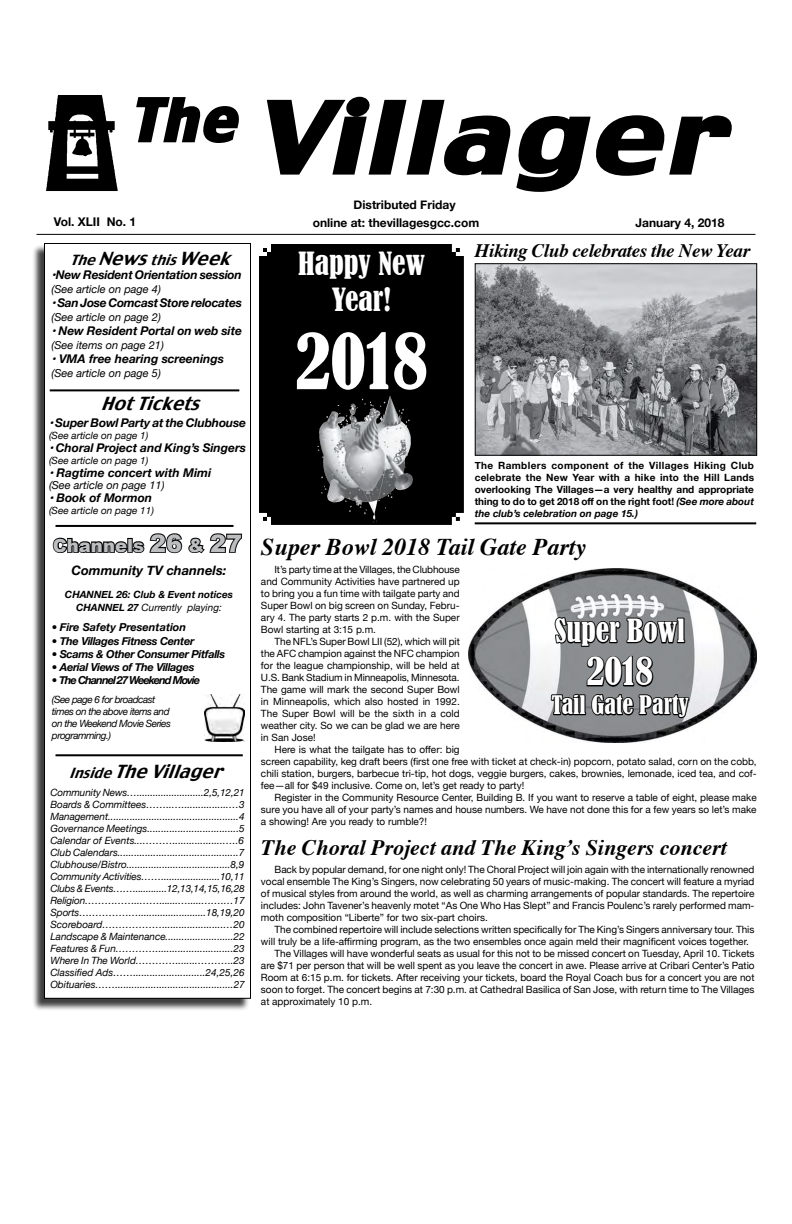
<style>
.page{position:relative;width:792px;height:1224px;background:#fff}
.page>*{position:absolute;margin:0;border:0;box-sizing:border-box;transform-origin:0 0}
.t1{font:italic 96px "Charcoal";color:#000;scale:1.2 1}
.t2{font:condensed 72px "Bernard";color:#fff}
.t3{font:italic 56px "Charcoal";color:#000}
.t4{font:condensed 36px "Bernard";color:#fff}
.t5{font:condensed 30px/36px "Bernard";color:#fff;text-align:center}
.t6{font:italic 700 24px "Times";color:#000}
.t7{font:condensed 24px "Bernard";color:#fff}
.t8{font:italic 700 22px "Times";color:#000}
.t9{font:italic 700 19px "Times";letter-spacing:-.02em;color:#000}
.t10{font:italic 18px "Charcoal";color:#000}
.t11{font:900 18px "Arial";color:#bcbec0}
.t12{font:italic 700 13px "Helvetica Neue";color:#000}
.t13{font:italic 700 12px "Helvetica Neue";color:#000}
.t14{font:700 12px "Helvetica Neue";color:#000}
.t15{font:italic 700 12px "Helvetica Neue";letter-spacing:-.02em;color:#000}
.t16{font:italic 11px "Helvetica Neue";color:#000}
.t17{font:italic 700 11px "Helvetica Neue";letter-spacing:-.03em;color:#000}
.t18{font:italic 700 11px "Helvetica Neue";letter-spacing:-.09em;color:#000}
.t19{font:italic 700 11px "Helvetica Neue";color:#000}
.t20{font:10px/12px "Helvetica Neue";color:#000;text-align:justify}
.t21{font:italic 10px/12px "Helvetica Neue";letter-spacing:-.005em;color:#000;text-align:justify}
.t22{font:700 10px/12px "Helvetica Neue";color:#000;text-align:justify}
.t23{font:italic 10px/12px "Helvetica Neue";letter-spacing:-.05em;color:#000}
.t24{font:italic 700 10px/13px "Helvetica Neue";color:#000;text-align:center}
.s1{font-size:14px}
.s2{font-style:italic}
.s3{font-size:24px}
.s4{font-weight:400}
</style>
<div class="page">
<div style="left:32px;top:245px;width:217px;height:766px;background:#000;opacity:.75"></div>
<div style="left:44px;top:244px;width:206px;height:754px;background:#fff"></div>
<div style="left:44px;top:243px;width:207px;height:756px;border:1px solid #000"></div>
<img style="left:205px;top:694px;width:39px;height:47px">
<svg style="left:52px;top:533px;width:190px;height:21px"></svg>
<hr style="left:56px;top:754px;width:187px;height:2px;background:#000">
<hr style="left:56px;top:525px;width:178px;height:2px;background:#000">
<hr style="left:50px;top:389px;width:189px;height:2px;background:#000">
<hr style="left:36px;top:234px;width:720px;height:1px;background:#000">
<img style="left:46px;top:95px;width:72px;height:96px">
<svg style="left:266px;top:96px;width:466px;height:96px"></svg>
<svg style="left:136px;top:97px;width:103px;height:46px"></svg>
<svg style="left:259px;top:244px;width:205px;height:281px;background:#161616"></svg>
<img style="left:469px;top:568px;width:288px;height:162px">
<svg style="left:553px;top:603px;width:133px;height:45px;background:#727476"></svg>
<svg style="left:549px;top:655px;width:141px;height:88px;background:#717374"></svg>
<img style="left:338px;top:396px;width:52px;height:33px">
<img style="left:477px;top:265px;width:278px;height:189px">
<div style="left:475px;top:263px;width:282px;height:193px;border:1px solid #000"></div>
<hr style="left:475px;top:522px;width:281px;height:2px;background:#000">
<h3 class="t3" style="left:131px;top:84px;width:123px">The</h3>
<h1 class="t1" style="left:255px;top:75px;width:413px">Villager</h1>
<p class="t14" style="left:354px;top:195px;width:103px">Distributed Friday</p>
<p class="t14" style="left:54px;top:213px;width:84px">Vol. XLII No. 1</p>
<p class="t14" style="left:636px;top:213px;width:90px">January 4, 2018</p>
<h3 class="t5" style="left:298px;top:246px;width:128px">Happy New<br>Year!</h3>
<h2 class="t2" style="left:295px;top:320px;width:134px">2018</h2>
<p class="t14" style="left:313px;top:213px;width:168px">online at: thevillagesgcc.com</p>
<h3 class="t9" style="left:475px;top:233px;width:277px">Hiking Club celebrates the New Year</h3>
<h3 class="t10" style="left:70px;top:247px;width:170px"><span class="s1">The</span>News<span class="s1">this</span>Week</h3>
<p class="t13" style="left:52px;top:265px;width:192px">• New Resident Orientation session</p>
<p class="t16" style="left:52px;top:281px;width:111px">(See article on page 4)</p>
<p class="t15" style="left:52px;top:293px;width:192px">• San Jose Comcast Store relocates</p>
<p class="t16" style="left:52px;top:309px;width:111px">(See article on page 2)</p>
<p class="t13" style="left:52px;top:321px;width:192px">• New Resident Portal on web site</p>
<p class="t16" style="left:52px;top:337px;width:114px">(See items on page 21)</p>
<p class="t13" style="left:52px;top:349px;width:174px">• VMA free hearing screenings</p>
<p class="t16" style="left:52px;top:365px;width:111px">(See article on page 5)</p>
<h3 class="t10" style="left:101px;top:392px;width:108px">HotTickets</h3>
<p class="t13" style="left:49px;top:413px;width:199px">• Super Bowl Party at the Clubhouse</p>
<p class="t21" style="left:49px;top:430px;width:101px">(See article on page 1)</p>
<p class="t13" style="left:49px;top:438px;width:199px">• Choral Project and King’s Singers</p>
<p class="t21" style="left:49px;top:455px;width:101px">(See article on page 1)</p>
<p class="t13" style="left:49px;top:463px;width:164px">• Ragtime concert with Mimi</p>
<p class="t16" style="left:49px;top:478px;width:117px">(See article on page 11)</p>
<p class="t13" style="left:49px;top:488px;width:105px">• Book of Mormon</p>
<p class="t21" style="left:49px;top:505px;width:107px">(See article on page 11)</p>
<p class="t22" style="left:475px;top:460px;width:281px">The Ramblers component of the Villages Hiking Club celebrate the New Year with a hike into the Hill Lands overlooking The Villages—a very healthy and appropriate thing to do to get 2018 off on the right foot! <span class="s2">(See more about the club’s celebration on page 15.)</span></p>
<h3 class="t11" style="left:53px;top:532px;width:191px">Channels <span class="s3">26</span> &amp; <span class="s3">27</span></h3>
<h3 class="t12" style="left:72px;top:560px;width:156px">Community TV channels:</h3>
<p class="t24" style="left:65px;top:588px;width:169px">CHANNEL 26: Club &amp; Event notices<br>CHANNEL 27 <span class="s4">Currently playing:</span></p>
<p class="t19" style="left:52px;top:619px;width:136px"><span class="s4">•</span> Fire Safety Presentation</p>
<p class="t17" style="left:52px;top:632px;width:144px"><span class="s4">•</span> The Villages Fitness Center</p>
<p class="t17" style="left:52px;top:645px;width:175px"><span class="s4">•</span> Scams &amp; Other Consumer Pitfalls</p>
<p class="t17" style="left:52px;top:658px;width:144px"><span class="s4">•</span> Aerial Views of The Villages</p>
<p class="t18" style="left:52px;top:672px;width:150px"><span class="s4">•</span> The Channel 27 Weekend Movie</p>
<p class="t23" style="left:52px;top:694px;width:121px">(See page 6 for broadcast times on the above items and on the Weekend Movie Series programming.)</p>
<h3 class="t10" style="left:69px;top:760px;width:163px"><span class="s1">Inside</span>TheVillager</h3>
<p class="t21" style="left:50px;top:787px;width:196px">Community News….........................2,5,12,21<br>Boards &amp; Committees……..….................…3<br>Management................................................4<br>Governance Meetings.................................5<br>Calendar of Events...………..................…..6<br>Club Calendars............................................7<br>Clubhouse/Bistro......................................8,9<br>Community Activities……......................10,11<br>Clubs &amp; Events…….............12,13,14,15,16,28<br>Religion……………..…….......….....…….…17<br>Sports……………….........................18,19,20<br>Scoreboard………………......................…20<br>Landscape &amp; Maintenance.........................22<br>Features &amp; Fun…………............................23<br>Where In The World…………........………..23<br>Classified Ads……..........................24,25,26<br>Obituaries……...........................................27</p>
<h3 class="t6" style="left:261px;top:525px;width:327px">Super Bowl 2018 Tail Gate Party</h3>
<p class="t20" style="left:261px;top:564px;width:200px;text-indent:14px">It’s party time at the Villages, the Clubhouse and Community Activities have partnered up to bring you a fun time with tailgate party and Super Bowl on big screen on Sunday, Febru&shy;ary 4. The party starts 2 p.m. with the Super Bowl starting at 3:15 p.m.</p>
<p class="t20" style="left:261px;top:636px;width:200px;text-indent:14px">The NFL’s Super Bowl LII (52), which will pit the AFC champion against the NFC champion for the league championship, will be held at U.S. Bank Stadium in Minneapolis, Minnesota.<br>The game will mark the second Super Bowl in Minneapolis, which also hosted in 1992.<br>The Super Bowl will be the sixth in a cold weather city. So we can be glad we are here in San Jose!</p>
<p class="t20" style="left:261px;top:744px;width:497px;text-align:left;text-indent:14px">Here is what the tailgate has to offer: big<br>screen capability, keg draft beers (first one free with ticket at check-in) popcorn, potato salad, corn on the cobb, chili station, burgers, barbecue tri-tip, hot dogs, veggie burgers, cakes, brownies, lemonade, iced tea, and cof&shy;fee—all for $49 inclusive. Come on, let’s get ready to party!</p>
<p class="t20" style="left:261px;top:792px;width:497px;text-indent:14px">Register in the Community Resource Center, Building B. If you want to reserve a table of eight, please make sure you have all of your party’s names and house numbers. We have not done this for a few years so let’s make a showing! Are you ready to rumble?!</p>
<h3 class="t5" style="left:555px;top:613px;width:131px">Super Bowl</h3>
<h3 class="t4" style="left:587px;top:651px;width:68px">2018</h3>
<h3 class="t7" style="left:551px;top:691px;width:139px">Tail Gate Party</h3>
<h3 class="t8" style="left:261px;top:827px;width:467px">The Choral Project and The King’s Singers concert</h3>
<p class="t20" style="left:261px;top:864px;width:495px;text-indent:14px">Back by popular demand, for one night only! The Choral Project will join again with the internationally renowned vocal ensemble The King’s Singers, now celebrating 50 years of music-making. The concert will feature a myriad of musical styles from around the world, as well as charming arrangements of popular standards. The repertoire includes: John Tavener’s heavenly motet “As One Who Has Slept” and Francis Poulenc’s rarely performed mam&shy;moth composition “Liberte” for two six-part choirs.</p>
<p class="t20" style="left:275px;top:924px;width:481px">The combined repertoire will include selections written specifically for The King’s Singers anniversary tour. This</p>
<p class="t20" style="left:261px;top:936px;width:489px">will truly be a life-affirming program, as the two ensembles once again meld their magnificent voices together.</p>
<p class="t20" style="left:275px;top:948px;width:482px">The Villages will have wonderful seats as usual for this not to be missed concert on Tuesday, April 10. Tickets</p>
<p class="t20" style="left:261px;top:960px;width:495px">are $71 per person that will be well spent as you leave the concert in awe. Please arrive at Cribari Center’s Patio</p>
<p class="t20" style="left:261px;top:972px;width:495px">Room at 6:15 p.m. for tickets. After receiving your tickets, board the Royal Coach bus for a concert you are not</p>
<p class="t20" style="left:261px;top:984px;width:495px">soon to forget. The concert begins at 7:30 p.m. at Cathedral Basilica of San Jose, with return time to The Villages</p>
<p class="t20" style="left:261px;top:996px;width:113px">at approximately 10 p.m.</p>
</div>
